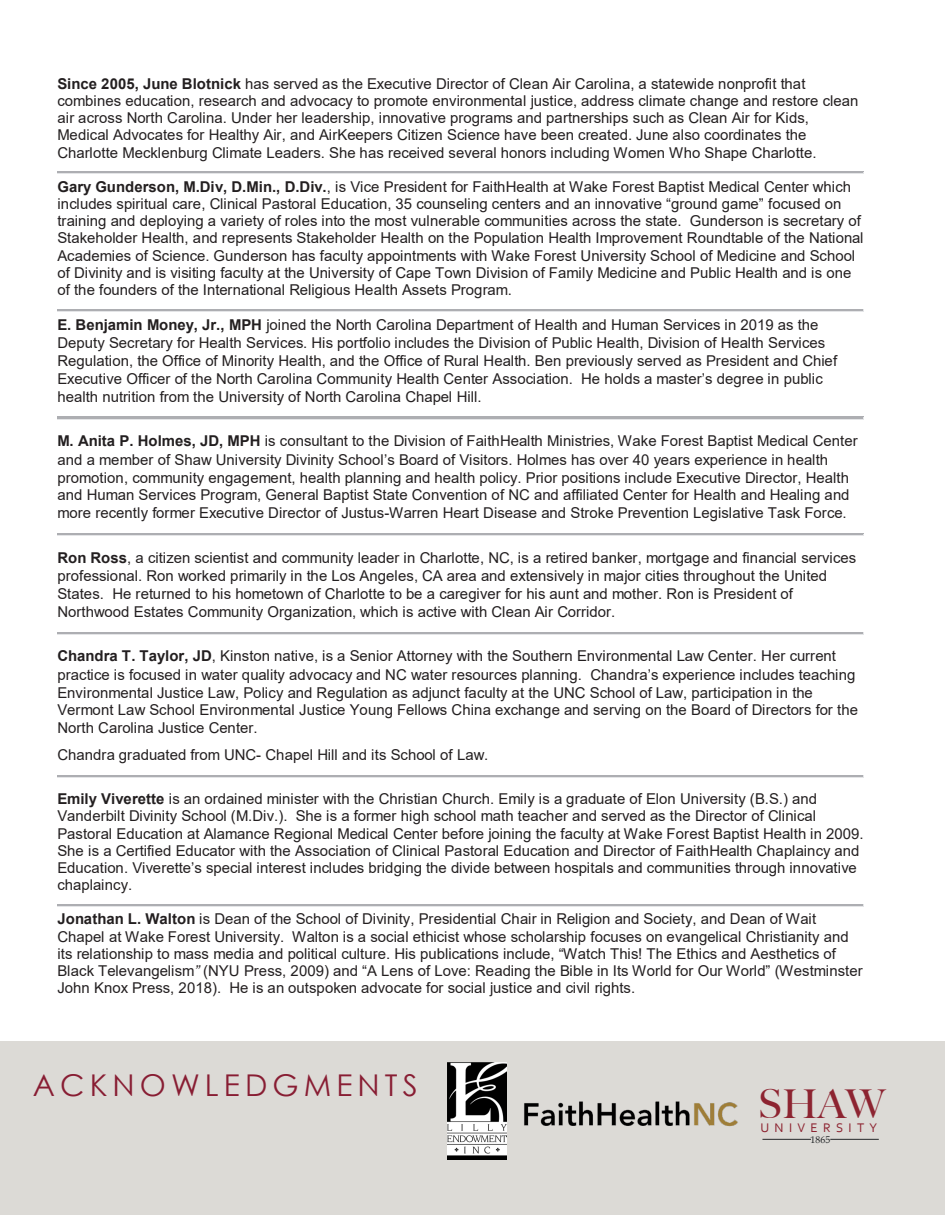
<style>
.page{position:relative;width:945px;height:1215px;background:#fff}
.page>*{position:absolute;margin:0;border:0;box-sizing:border-box;transform-origin:0 0}
.t1{font:500 39.75px "Big Caslon";color:#8d2431}
.t2{font:30px "Century Gothic";letter-spacing:.17em;color:#881d33}
.t3{font:15px/17.2px "Arial";letter-spacing:.005em;color:#231f20}
.t4{font:13.05px "Corbel";letter-spacing:.4em;color:#8d2431}
.t5{font:9.75px "Book Antiqua";color:#242729}
.s1{font-weight:700}
.s2{font-style:italic}
</style>
<div class="page">
<div style="left:0;top:1042px;width:945px;height:173px;background:#dcdad6"></div>
<hr style="left:762px;top:1139px;width:49px;height:1px;background:#242729">
<hr style="left:830px;top:1139px;width:49px;height:1px;background:#242729">
<img style="left:524px;top:1101px;width:214px;height:26px">
<img style="left:448px;top:1062px;width:58px;height:98px">
<hr style="left:57px;top:172px;width:807px;height:2px;background:#adaeb2">
<hr style="left:58px;top:174px;width:805px;height:1px;background:#e4e5e7">
<hr style="left:57px;top:309px;width:807px;height:2px;background:#adaeb2">
<hr style="left:58px;top:311px;width:805px;height:1px;background:#e4e5e7">
<hr style="left:57px;top:417px;width:807px;height:2px;background:#adaeb2">
<hr style="left:58px;top:419px;width:805px;height:1px;background:#e4e5e7">
<hr style="left:57px;top:533px;width:807px;height:3px;background:#adaeb2">
<hr style="left:58px;top:535px;width:805px;height:1px;background:#e4e5e7">
<hr style="left:57px;top:632px;width:807px;height:2px;background:#adaeb2">
<hr style="left:58px;top:634px;width:805px;height:1px;background:#e4e5e7">
<hr style="left:57px;top:775px;width:807px;height:3px;background:#adaeb2">
<hr style="left:58px;top:777px;width:805px;height:1px;background:#e4e5e7">
<hr style="left:57px;top:904px;width:807px;height:3px;background:#adaeb2">
<hr style="left:58px;top:906px;width:805px;height:1px;background:#e4e5e7">
<p class="t3" style="left:57px;top:75px;width:803px"><span class="s1">Since 2005, June Blotnick</span> has served as the Executive Director of Clean Air Carolina, a statewide nonprofit that combines education, research and advocacy to promote environmental justice, address climate change and restore clean air across North Carolina. Under her leadership, innovative programs and partnerships such as Clean Air for Kids, Medical Advocates for Healthy Air, and AirKeepers Citizen Science have been created. June also coordinates the Charlotte Mecklenburg Climate Leaders. She has received several honors including Women Who Shape Charlotte.</p>
<p class="t3" style="left:57px;top:178px;width:808px"><span class="s1">Gary Gunderson, M.Div, D.Min., D.Div.</span>, is Vice President for FaithHealth at Wake Forest Baptist Medical Center which includes spiritual care, Clinical Pastoral Education, 35 counseling centers and an innovative “ground game” focused on training and deploying a variety of roles into the most vulnerable communities across the state. Gunderson is secretary of Stakeholder Health, and represents Stakeholder Health on the Population Health Improvement Roundtable of the National Academies of Science. Gunderson has faculty appointments with Wake Forest University School of Medicine and School of Divinity and is visiting faculty at the University of Cape Town Division of Family Medicine and Public Health and is one of the founders of the International Religious Health Assets Program.</p>
<p class="t3" style="left:57px;top:316px;width:781px;line-height:18px"><span class="s1">E. Benjamin Money, Jr., MPH</span> joined the North Carolina Department of Health and Human Services in 2019 as the Deputy Secretary for Health Services. His portfolio includes the Division of Public Health, Division of Health Services Regulation, the Office of Minority Health, and the Office of Rural Health. Ben previously served as President and Chief Executive Officer of the North Carolina Community Health Center Association. He holds a master’s degree in public health nutrition from the University of North Carolina Chapel Hill.</p>
<p class="t3" style="left:57px;top:432px;width:802px;line-height:18px"><span class="s1">M. Anita P. Holmes, JD, MPH</span> is consultant to the Division of FaithHealth Ministries, Wake Forest Baptist Medical Center and a member of Shaw University Divinity School’s Board of Visitors. Holmes has over 40 years experience in health promotion, community engagement, health planning and health policy. Prior positions include Executive Director, Health and Human Services Program, General Baptist State Convention of NC and affiliated Center for Health and Healing and more recently former Executive Director of Justus-Warren Heart Disease and Stroke Prevention Legislative Task Force.</p>
<p class="t3" style="left:57px;top:549px;width:800px;line-height:18px"><span class="s1">Ron Ross</span>, a citizen scientist and community leader in Charlotte, NC, is a retired banker, mortgage and financial services professional. Ron worked primarily in the Los Angeles, CA area and extensively in major cities throughout the United States. He returned to his hometown of Charlotte to be a caregiver for his aunt and mother. Ron is President of Northwood Estates Community Organization, which is active with Clean Air Corridor.</p>
<p class="t3" style="left:57px;top:647px;width:802px;line-height:18px"><span class="s1">Chandra T. Taylor, JD</span>, Kinston native, is a Senior Attorney with the Southern Environmental Law Center. Her current practice is focused in water quality advocacy and NC water resources planning. Chandra’s experience includes teaching Environmental Justice Law, Policy and Regulation as adjunct faculty at the UNC School of Law, participation in the Vermont Law School Environmental Justice Young Fellows China exchange and serving on the Board of Directors for the North Carolina Justice Center.</p>
<p class="t3" style="left:57px;top:746px;width:432px">Chandra graduated from UNC- Chapel Hill and its School of Law.</p>
<p class="t3" style="left:57px;top:790px;width:808px"><span class="s1">Emily Viverette</span> is an ordained minister with the Christian Church. Emily is a graduate of Elon University (B.S.) and Vanderbilt Divinity School (M.Div.). She is a former high school math teacher and served as the Director of Clinical Pastoral Education at Alamance Regional Medical Center before joining the faculty at Wake Forest Baptist Health in 2009.<br>She is a Certified Educator with the Association of Clinical Pastoral Education and Director of FaithHealth Chaplaincy and Education. Viverette’s special interest includes bridging the divide between hospitals and communities through innovative chaplaincy.</p>
<p class="t3" style="left:57px;top:910px;width:807px"><span class="s1">Jonathan L. Walton</span> is Dean of the School of Divinity, Presidential Chair in Religion and Society, and Dean of Wait Chapel at Wake Forest University. Walton is a social ethicist whose scholarship focuses on evangelical Christianity and its relationship to mass media and political culture. His publications include, “Watch This! The Ethics and Aesthetics of Black Televangelism<span class="s2">”</span> (NYU Press, 2009) and “A Lens of Love: Reading the Bible in Its World for Our World” (Westminster John Knox Press, 2018). He is an outspoken advocate for social justice and civil rights.</p>
<p class="t2" style="left:33px;top:1065px;width:386px">ACKNOWLEDGMENTS</p>
<p class="t1" style="left:758px;top:1081px;width:129px">SHAW</p>
<p class="t4" style="left:761px;top:1119px;width:118px">UNIVERSITY</p>
<p class="t5" style="left:811px;top:1133px;width:21px">1865</p>
</div>
